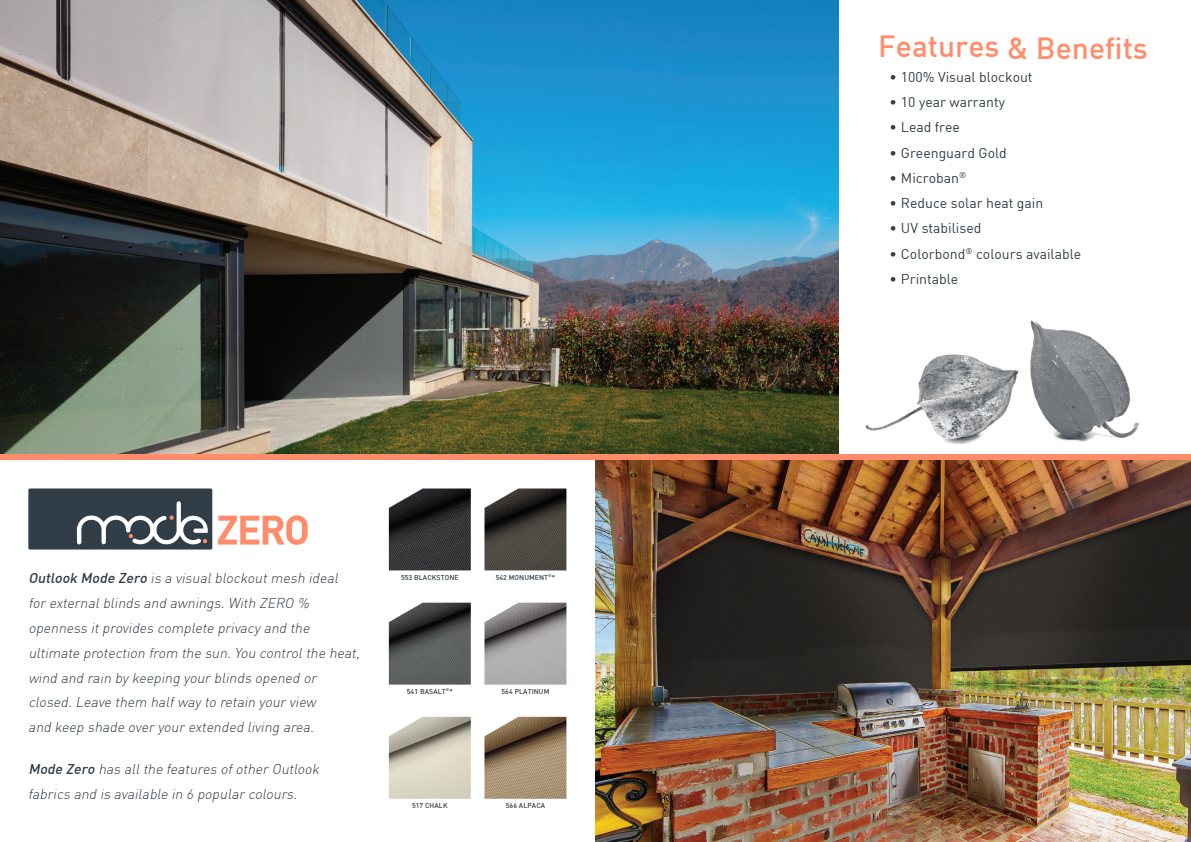
<style>
.page{position:relative;width:1191px;height:842px;background:#fff}
.page>*{position:absolute;margin:0;border:0;box-sizing:border-box;transform-origin:0 0}
.t1{font:500 30px "DIN";color:#ff8d6b}
.Fabric_Type{font:italic 300 14px/24.8px "DIN";color:#313e48}
.t2{font:14px "DIN";color:#313e48}
.t3{font:500 7px "DIN";letter-spacing:.01em;color:#313e48}
.s1{font-weight:500}
</style>
<div class="page">
<img style="left:389px;top:717px;width:82px;height:82px">
<img style="left:389px;top:488px;width:82px;height:82px">
<img style="left:389px;top:603px;width:82px;height:82px">
<img style="left:484px;top:488px;width:82px;height:82px">
<img style="left:484px;top:603px;width:82px;height:82px">
<img style="left:484px;top:717px;width:82px;height:82px">
<img style="left:0;top:0;width:838px;height:454px">
<img style="left:595px;top:460px;width:596px;height:382px">
<div style="left:28px;top:488px;width:184px;height:61px;background:#313e48;border-radius:2px"></div>
<svg style="left:77px;top:501px;width:131px;height:43px"></svg>
<svg style="left:218px;top:515px;width:90px;height:30px"></svg>
<img style="left:865px;top:320px;width:274px;height:124px">
<div style="left:0;top:454px;width:1191px;height:6px;background:#ff8d6b"></div>
<div style="left:996px;top:417px;width:45px;height:22px;background:#fff;border-radius:50%"></div>
<p class="Fabric_Type" style="left:28px;top:566px;width:336px"><span class="s1">Outlook Mode Zero</span> is a visualblockoutmesh ideal for externalblinds and awnings.With ZERO % openness itprovides complete privacy and the ultimate protection from the sun.You controlthe heat, wind and rain by keeping your blinds opened or closed.Leave them halfway to retain your view<br>and keep shade over your extended living area.</p>
<p class="Fabric_Type" style="left:28px;top:756px;width:295px"><span class="s1">Mode Zero</span> has allthe features ofother Outlook fabrics and is available in 6 popular colours.</p>
<p class="t3" style="left:401px;top:574px;width:59px">553 BLACKSTONE</p>
<p class="t3" style="left:496px;top:574px;width:61px">542 MONUMENT<sup>®</sup>*</p>
<p class="t3" style="left:407px;top:688px;width:47px">541 BASALT<sup>®</sup>*</p>
<p class="t3" style="left:501px;top:688px;width:49px">564 PLATINUM</p>
<p class="t3" style="left:412px;top:802px;width:37px">517 CHALK</p>
<p class="t3" style="left:506px;top:802px;width:41px">566 ALPACA</p>
<p class="t1" style="left:878px;top:34px;width:271px">Features &amp; Benefits</p>
<p class="t2" style="left:889px;top:71px;width:144px">• 100% Visual blockout</p>
<p class="t2" style="left:889px;top:96px;width:117px">• 10 year warranty</p>
<p class="t2" style="left:889px;top:121px;width:72px">• Lead free</p>
<p class="t2" style="left:889px;top:146px;width:119px">• Greenguard Gold</p>
<p class="t2" style="left:889px;top:172px;width:78px">• Microban<sup>®</sup></p>
<p class="t2" style="left:889px;top:197px;width:155px">• Reduce solar heat gain</p>
<p class="t2" style="left:889px;top:222px;width:93px">• UV stabilised</p>
<p class="t2" style="left:889px;top:247px;width:193px">• Colorbond<sup>®</sup> colours available</p>
<p class="t2" style="left:889px;top:273px;width:70px">• Printable</p>
</div>
